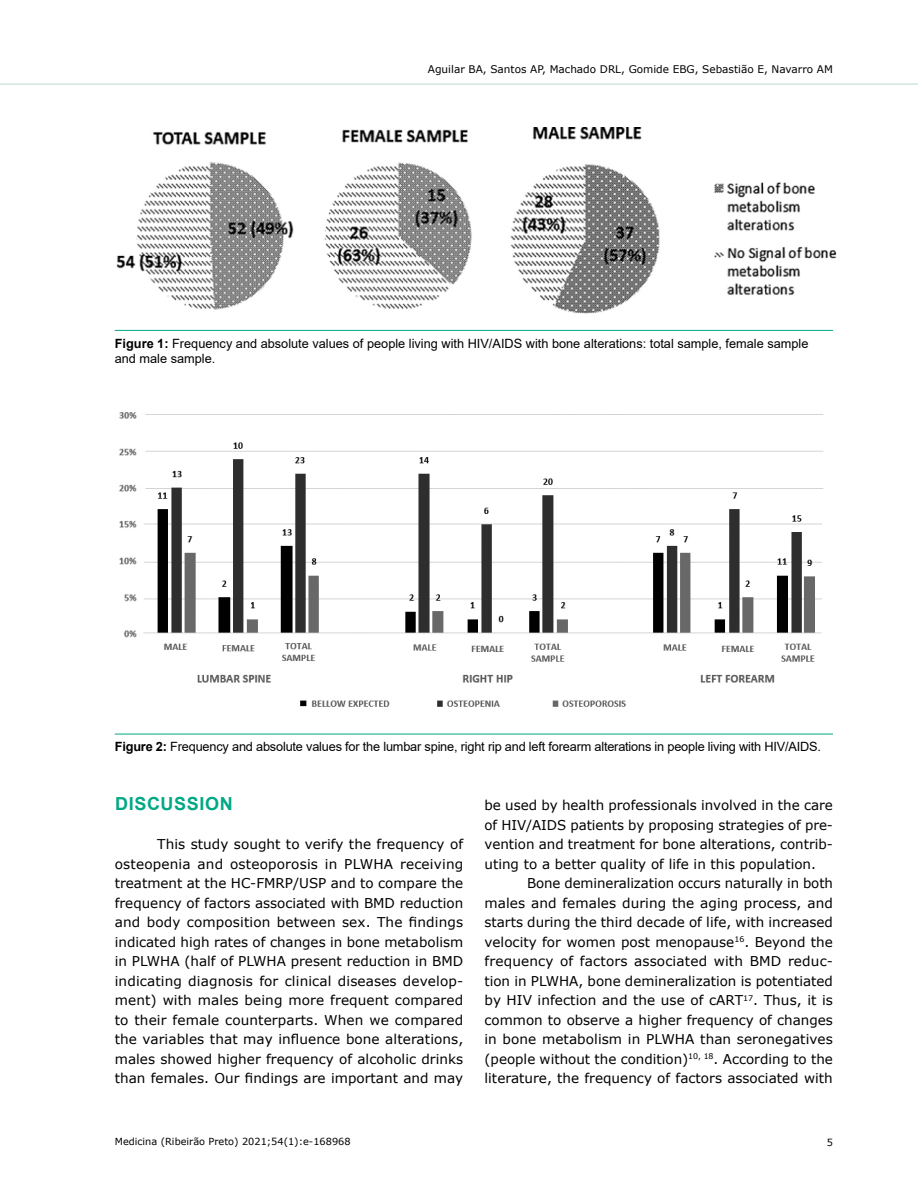
<style>
.page{position:relative;width:918px;height:1188px;background:#fff}
.page>*{position:absolute;margin:0;border:0;box-sizing:border-box;transform-origin:0 0}
.t1{font:700 18px "Arial";letter-spacing:.035em;color:#00a885}
.t2{font:13.5px/19.5px "Verdana";color:#000;text-align:justify}
.t3{font:12.75px/15.3px "Arial";color:#000}
.t4{font:10.5px "Verdana";color:#000}
.t5{font:9.75px "Verdana";color:#000}
.s1{font-weight:700}
</style>
<div class="page">
<hr style="left:0;top:83px;width:918px;height:2px;background:#d2e5da">
<hr style="left:115px;top:330px;width:718px;height:1px;background:#00a885">
<hr style="left:115px;top:734px;width:718px;height:1px;background:#00a885">
<img style="left:116px;top:128px;width:721px;height:186px">
<img style="left:119px;top:412px;width:705px;height:295px">
<p class="t4" style="left:428px;top:62px;width:407px">Aguilar BA, Santos AP, Machado DRL, Gomide EBG, Sebastião E, Navarro AM</p>
<p class="t3" style="left:115px;top:336px;width:695px"><span class="s1">Figure 1:</span> Frequency and absolute values of people living with HIV/AIDS with bone alterations: total sample, female sample and male sample.</p>
<p class="t3" style="left:115px;top:739px;width:708px"><span class="s1">Figure 2:</span> Frequency and absolute values for the lumbar spine, right rip and left forearm alterations in people living with HIV/AIDS.</p>
<h1 class="t1" style="left:115px;top:791px;width:119px">DISCUSSION</h1>
<p class="t2" style="left:115px;top:834px;width:350px;text-indent:43px">This study sought to verify the frequency of osteopenia and osteoporosis in PLWHA receiving treatment at the HC-FMRP/USP and to compare the frequency of factors associated with BMD reduction and body composition between sex. The findings indicated high rates of changes in bone metabolism in PLWHA (half of PLWHA present reduction in BMD indicating diagnosis for clinical diseases develop&shy;ment) with males being more frequent compared to their female counterparts. When we compared the variables that may influence bone alterations, males showed higher frequency of alcoholic drinks than females. Our findings are important and may</p>
<p class="t2" style="left:485px;top:795px;width:350px">be used by health professionals involved in the care of HIV/AIDS patients by proposing strategies of pre&shy;vention and treatment for bone alterations, contrib&shy;uting to a better quality of life in this population.</p>
<p class="t2" style="left:485px;top:873px;width:350px;text-indent:43px">Bone demineralization occurs naturally in both males and females during the aging process, and starts during the third decade of life, with increased velocity for women post menopause<sup>16</sup>. Beyond the frequency of factors associated with BMD reduc&shy;tion in PLWHA, bone demineralization is potentiated by HIV infection and the use of cART<sup>17</sup>. Thus, it is common to observe a higher frequency of changes in bone metabolism in PLWHA than seronegatives (people without the condition)<sup>10,</sup> <sup>18</sup>. According to the literature, the frequency of factors associated with</p>
<p class="t5" style="left:115px;top:1135px;width:237px">Medicina (Ribeirão Preto) 2021;54(1):e-168968</p>
<p class="t5" style="left:827px;top:1136px;width:8px">5</p>
</div>
